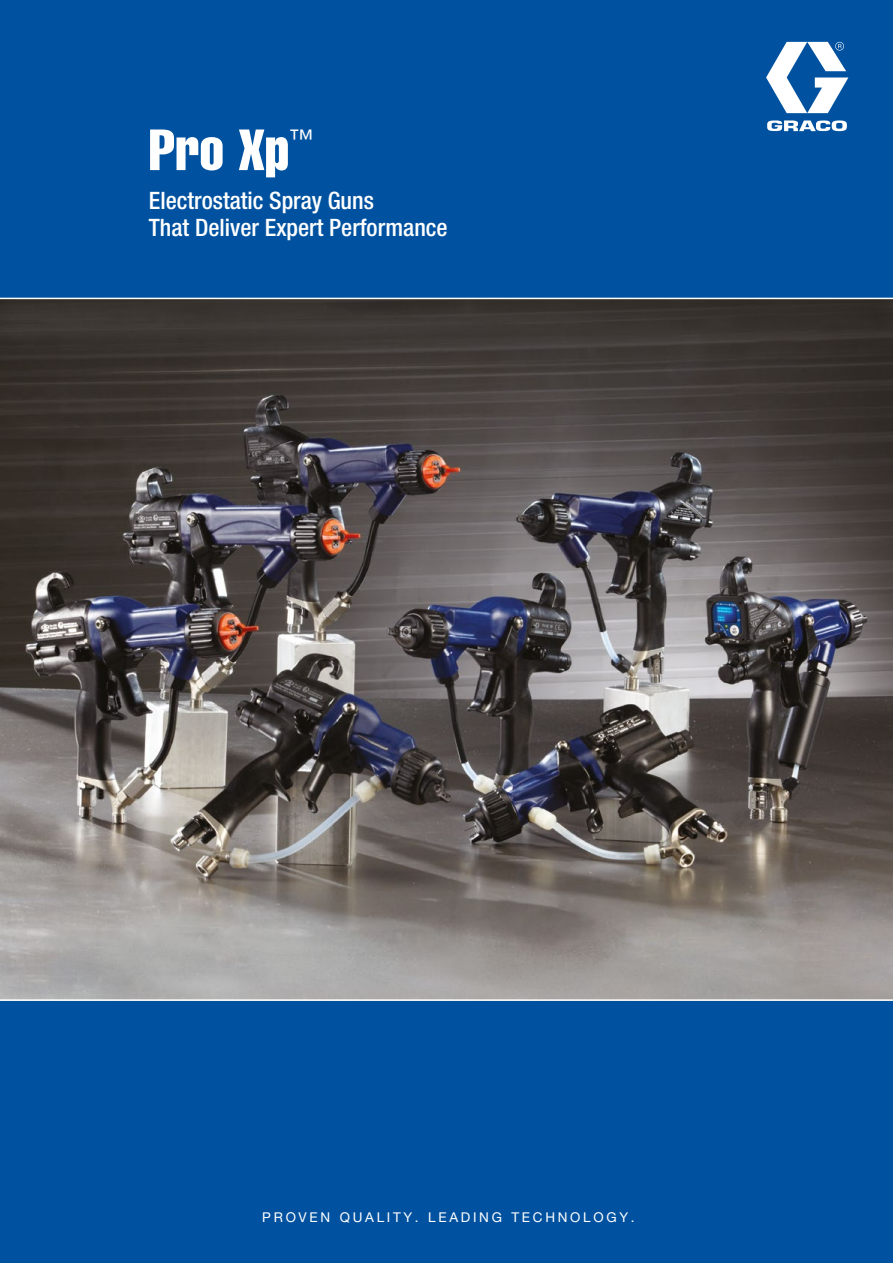
<style>
.page{position:relative;width:893px;height:1263px;background:#0052a0}
.page>*{position:absolute;margin:0;border:0;box-sizing:border-box;transform-origin:0 0}
.t1{font:57px "Helvetica LT Std Comp";color:#fff}
.t2{font:condensed 24.45px "Helvetica Neue LT Std";color:#fff}
.t3{font:500 condensed 24px/27px "Helvetica Neue LT Std";color:#fff}
.t4{font:13.5px "Helvetica Neue LT Std";letter-spacing:.2em;color:#fff}
</style>
<div class="page">
<svg style="left:766px;top:42px;width:82px;height:89px"></svg>
<img style="left:0;top:299px;width:893px;height:700px">
<hr style="left:0;top:298px;width:893px;height:1px;background:#fff">
<hr style="left:0;top:999px;width:893px;height:2px;background:#fff">
<h1 class="t1" style="left:149px;top:114px;width:142px">Pro Xp</h1>
<p class="t2" style="left:289px;top:124px;width:26px">™</p>
<p class="t3" style="left:149px;top:186px;width:300px">Electrostatic Spray Guns<br>That Deliver Expert Performance</p>
<p class="t4" style="left:262px;top:1209px;width:374px">PROVEN QUALITY. LEADING TECHNOLOGY.</p>
</div>
